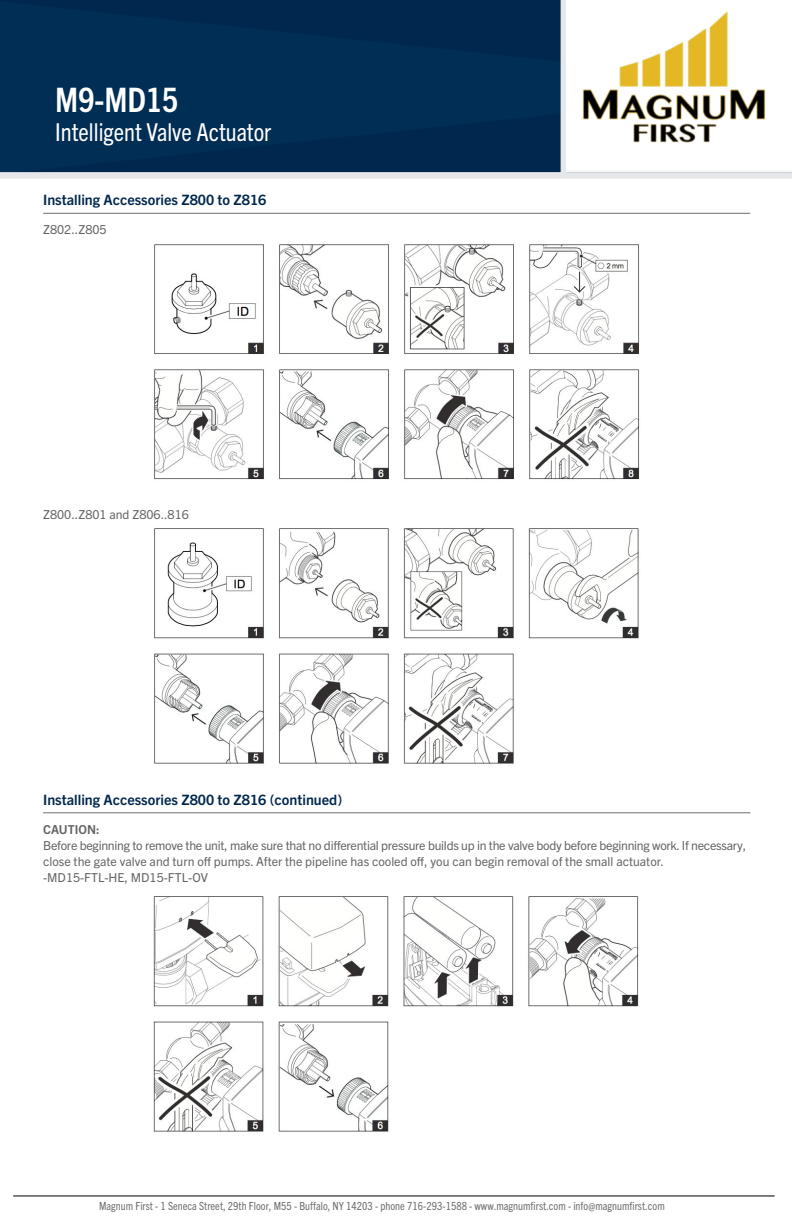
<style>
.page{position:relative;width:792px;height:1224px;background:#fff}
.page>*{position:absolute;margin:0;border:0;box-sizing:border-box;transform-origin:0 0}
.t1{font:700 condensed 33.8px "Trade Gothic Next LT Pro";color:#fff}
.t2{font:condensed 24.8px "Trade Gothic Next LT Pro";color:#fff}
.t3{font:700 14.4px "Trade Gothic Next LT Pro";color:#00274d}
.t4{font:12.4px/16px "Trade Gothic Next LT Pro";letter-spacing:-.02em;color:#636466}
.t5{font:12.4px "Trade Gothic Next LT Pro";color:#636466}
.t6{font:700 12.4px "Trade Gothic Next LT Pro";color:#636466}
.t7{font:condensed 11.2px "Trade Gothic Next LT Pro";letter-spacing:.005em;color:#6d6e71}
</style>
<div class="page">
<div style="left:0;top:0;width:561px;height:172px;background:#002e54"></div>
<div style="left:561px;top:0;width:6px;height:176px;background:#e6e7e8"></div>
<div style="left:0;top:172px;width:792px;height:7px;background:#e6e7e8"></div>
<hr style="left:13px;top:1196px;width:762px;height:1px;background:#000">
<hr style="left:43px;top:213px;width:707px;height:1px;background:#6d6e71">
<img style="left:154px;top:244px;width:486px;height:236px">
<img style="left:154px;top:528px;width:485px;height:236px">
<hr style="left:43px;top:812px;width:707px;height:1px;background:#6d6e71">
<img style="left:153px;top:896px;width:486px;height:236px">
<img style="left:566px;top:0;width:200px;height:172px">
<h1 class="t1" style="left:55px;top:77px;width:125px">M9-MD15</h1>
<h2 class="t2" style="left:55px;top:115px;width:218px">Intelligent Valve Actuator</h2>
<p class="t3" style="left:43px;top:190px;width:225px">Installing Accessories Z800 to Z816</p>
<p class="t5" style="left:43px;top:221px;width:65px">Z802..Z805</p>
<p class="t5" style="left:43px;top:506px;width:147px">Z800..Z801 and Z806..816</p>
<p class="t3" style="left:43px;top:790px;width:301px">Installing Accessories Z800 to Z816 (continued)</p>
<p class="t6" style="left:43px;top:821px;width:58px">CAUTION:</p>
<p class="t4" style="left:43px;top:837px;width:705px">Before beginning to remove the unit, make sure that no differential pressure builds up in the valve body before beginning work. If necessary, close the gate valve and turn off pumps. After the pipeline has cooled off, you can begin removal of the small actuator. -MD15-FTL-HE, MD15-FTL-OV</p>
<p class="t7" style="left:99px;top:1198px;width:567px">Magnum First - 1 Seneca Street, 29th Floor, M55 - Buffalo, NY 14203 - phone 716-293-1588 - www.magnumfirst.com - info@magnumfirst.com</p>
</div>
